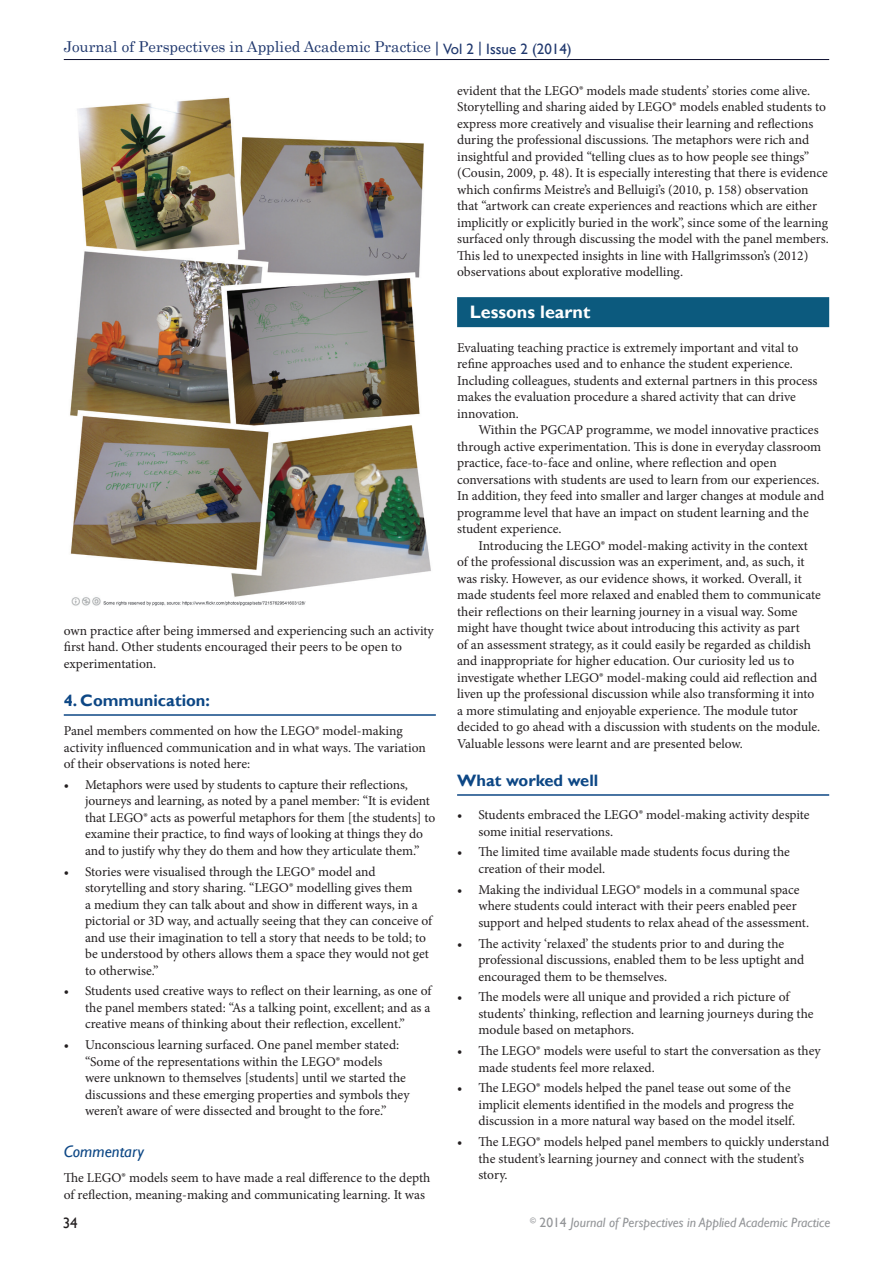
<style>
.page{position:relative;width:893px;height:1263px;background:#fff}
.page>*{position:absolute;margin:0;border:0;box-sizing:border-box;transform-origin:0 0}
.t1{font:700 18px "Gill Sans";color:#fff}
.t2{font:700 16.5px "Gill Sans";color:#0d4785}
.t3{font:italic 16.5px "Gill Sans";color:#0d4785}
.t4{font:15px "Century";color:#20386e}
.t5{font:15px "Gill Sans";color:#231f20}
.t6{font:13.5px/16.5px "Minion Pro";color:#231f20}
.t7{font:italic 13.5px "Gill Sans";color:#939598}
.s1{font-family:"Gill Sans"}
.s2{font-style:normal}
</style>
<div class="page">
<hr style="left:64px;top:59px;width:765px;height:1px;background:#0d0f2f">
<hr style="left:64px;top:714px;width:372px;height:2px;background:#0d4785">
<div style="left:457px;top:297px;width:372px;height:30px;background:#0c5a7e"></div>
<hr style="left:457px;top:794px;width:372px;height:2px;background:#0d4785">
<img style="left:70px;top:97px;width:361px;height:509px">
<p class="t4" style="left:64px;top:34px;width:509px">Journal of Perspectives in Applied Academic Practice <span class="s1">| Vol 2 | Issue 2 (2014)</span></p>
<p class="t6" style="left:64px;top:622px;width:372px">own practice after being immersed and experiencing such an activity first hand. Other students encouraged their peers to be open to experimentation.</p>
<p class="t2" style="left:64px;top:690px;width:148px">4. Communication:</p>
<p class="t6" style="left:64px;top:722px;width:364px">Panel members commented on how the LEGO® model-making activity influenced communication and in what ways. The variation of their observations is noted here:</p>
<p class="t6" style="left:85px;top:776px;width:352px;text-indent:-21px">• Metaphors were used by students to capture their reflections, journeys and learning, as noted by a panel member: “It is evident that LEGO® acts as powerful metaphors for them [the students] to examine their practice, to find ways of looking at things they do and to justify why they do them and how they articulate them.”</p>
<p class="t6" style="left:85px;top:863px;width:349px;text-indent:-21px">• Stories were visualised through the LEGO® model and storytelling and story sharing. “LEGO® modelling gives them<br>a medium they can talk about and show in different ways, in a pictorial or 3D way, and actually seeing that they can conceive of and use their imagination to tell a story that needs to be told; to be understood by others allows them a space they would not get to otherwise.”</p>
<p class="t6" style="left:85px;top:983px;width:348px;text-align:justify;text-indent:-21px">• Students used creative ways to reflect on their learning, as one of the panel members stated: “As a talking point, excellent; and as a creative means of thinking about their reflection, excellent.”</p>
<p class="t6" style="left:85px;top:1036px;width:326px;text-indent:-21px">• Unconscious learning surfaced. One panel member stated: “Some of the representations within the LEGO® models were unknown to themselves [students] until we started the discussions and these emerging properties and symbols they weren’t aware of were dissected and brought to the fore.”</p>
<p class="t3" style="left:64px;top:1142px;width:82px">Commentary</p>
<p class="t6" style="left:64px;top:1169px;width:368px">The LEGO® models seem to have made a real difference to the depth of reflection, meaning-making and communicating learning. It was</p>
<p class="t6" style="left:457px;top:82px;width:373px">evident that the LEGO® models made students’ stories come alive.<br>Storytelling and sharing aided by LEGO® models enabled students to express more creatively and visualise their learning and reflections during the professional discussions. The metaphors were rich and insightful and provided “telling clues as to how people see things” (Cousin, 2009, p. 48). It is especially interesting that there is evidence which confirms Meistre’s and Belluigi’s (2010, p. 158) observation that “artwork can create experiences and reactions which are either implicitly or explicitly buried in the work”, since some of the learning surfaced only through discussing the model with the panel members.<br>This led to unexpected insights in line with Hallgrimsson’s (2012) observations about explorative modelling.</p>
<h1 class="t1" style="left:470px;top:301px;width:122px">Lessons learnt</h1>
<p class="t6" style="left:457px;top:339px;width:362px">Evaluating teaching practice is extremely important and vital to refine approaches used and to enhance the student experience.<br>Including colleagues, students and external partners in this process makes the evaluation procedure a shared activity that can drive innovation.</p>
<p class="t6" style="left:457px;top:422px;width:368px;text-indent:21px">Within the PGCAP programme, we model innovative practices through active experimentation. This is done in everyday classroom practice, face-to-face and online, where reflection and open conversations with students are used to learn from our experiences.<br>In addition, they feed into smaller and larger changes at module and programme level that have an impact on student learning and the student experience.</p>
<p class="t6" style="left:457px;top:537px;width:365px;text-indent:21px">Introducing the LEGO® model-making activity in the context of the professional discussion was an experiment, and, as such, it was risky. However, as our evidence shows, it worked. Overall, it made students feel more relaxed and enabled them to communicate their reflections on their learning journey in a visual way. Some might have thought twice about introducing this activity as part<br>of an assessment strategy, as it could easily be regarded as childish and inappropriate for higher education. Our curiosity led us to investigate whether LEGO® model-making could aid reflection and liven up the professional discussion while also transforming it into a more stimulating and enjoyable experience. The module tutor decided to go ahead with a discussion with students on the module.<br>Valuable lessons were learnt and are presented below.</p>
<p class="t2" style="left:457px;top:770px;width:143px">What worked well</p>
<p class="t6" style="left:478px;top:807px;width:333px;text-indent:-21px">• Students embraced the LEGO® model-making activity despite some initial reservations.</p>
<p class="t6" style="left:478px;top:844px;width:313px;text-indent:-21px">• The limited time available made students focus during the creation of their model.</p>
<p class="t6" style="left:478px;top:881px;width:332px;text-indent:-21px">• Making the individual LEGO® models in a communal space where students could interact with their peers enabled peer support and helped students to relax ahead of the assessment.</p>
<p class="t6" style="left:478px;top:935px;width:327px;text-indent:-21px">• The activity ‘relaxed’ the students prior to and during the professional discussions, enabled them to be less uptight and encouraged them to be themselves.</p>
<p class="t6" style="left:478px;top:989px;width:337px;text-indent:-21px">• The models were all unique and provided a rich picture of students’ thinking, reflection and learning journeys during the module based on metaphors.</p>
<p class="t6" style="left:478px;top:1042px;width:344px;text-indent:-21px">• The LEGO® models were useful to start the conversation as they made students feel more relaxed.</p>
<p class="t6" style="left:478px;top:1080px;width:318px;text-indent:-21px">• The LEGO® models helped the panel tease out some of the implicit elements identified in the models and progress the discussion in a more natural way based on the model itself.</p>
<p class="t6" style="left:478px;top:1133px;width:352px;text-indent:-21px">• The LEGO® models helped panel members to quickly understand the student’s learning journey and connect with the student’s story.</p>
<p class="t5" style="left:63px;top:1214px;width:16px">34</p>
<p class="t7" style="left:530px;top:1215px;width:302px"><sup>©</sup> <span class="s2">2014</span> Journal of Perspectives in Applied Academic Practice</p>
</div>
